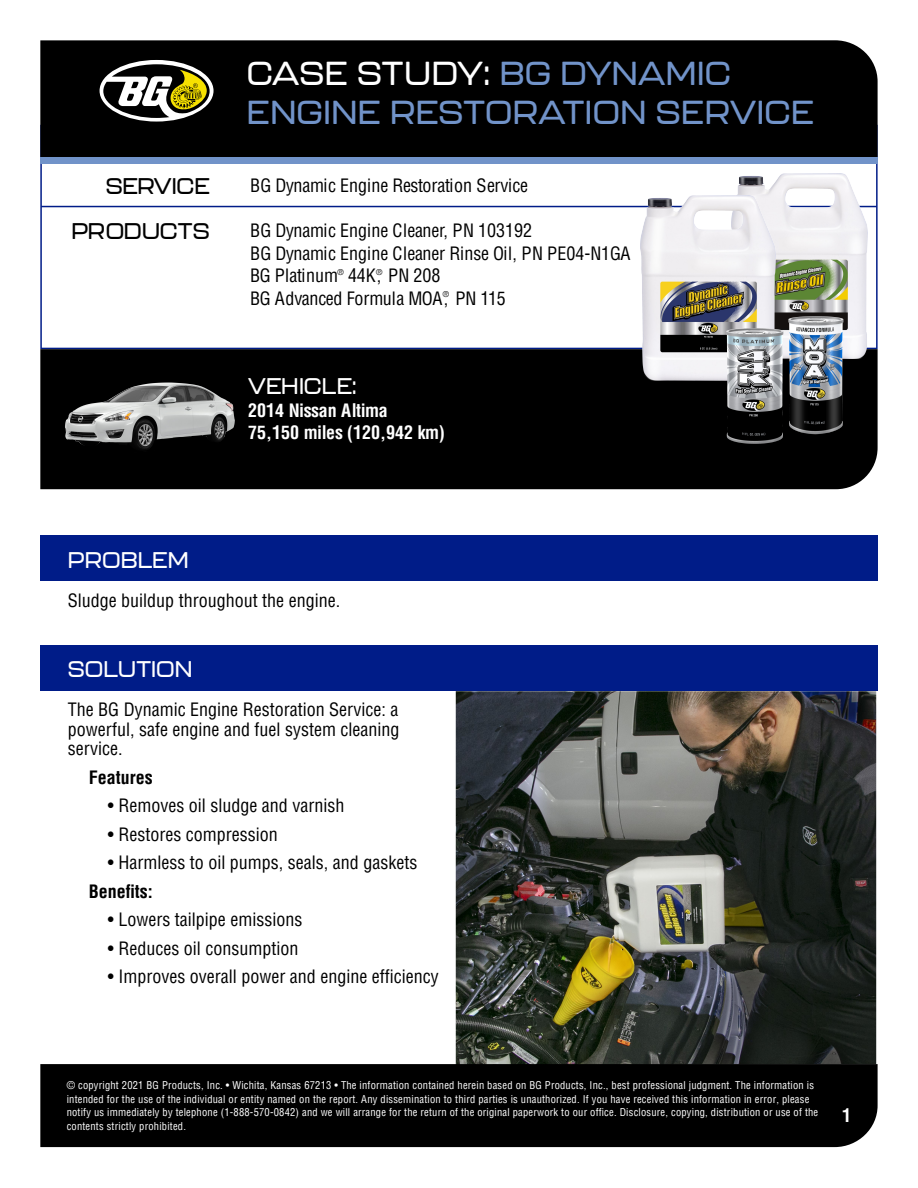
<style>
.page{position:relative;width:918px;height:1188px;background:#fff}
.page>*{position:absolute;margin:0;border:0;box-sizing:border-box;transform-origin:0 0}
.t1{font:500 33px/39px "Kallisto";letter-spacing:.015em;color:#7193c9}
.t2{font:500 22.5px "Kallisto";color:#fff}
.t3{font:500 22.5px/45px "Kallisto";letter-spacing:-.02em;color:#000;text-align:right}
.t4{font:condensed 18px/19.5px "Helvetica LT Pro";color:#000;text-align:justify}
.t5{font:700 condensed 18px/22.5px "Helvetica LT Pro";color:#fff}
.t6{font:condensed 18px "Helvetica LT Pro";letter-spacing:-.02em;color:#000}
.t7{font:700 condensed 18px "Helvetica LT Pro";color:#000}
.t8{font:condensed 10.5px/13.5px "Helvetica LT Pro";letter-spacing:.02em;color:#fff}
.t9{font:condensed 7.8px "Helvetica LT Pro";color:#000}
.s1{color:#fff}
</style>
<div class="page">
<img style="left:456px;top:691px;width:420px;height:373px">
<div style="left:40px;top:1064px;width:838px;height:83px;background:#000"></div>
<div style="left:40px;top:536px;width:838px;height:45px;background:#001c88"></div>
<div style="left:40px;top:645px;width:838px;height:46px;background:#001c88"></div>
<svg style="left:40px;top:164px;width:838px;height:185px"></svg>
<div style="left:40px;top:40px;width:838px;height:117px;background:#000"></div>
<svg style="left:100px;top:60px;width:114px;height:62px"></svg>
<svg style="left:103px;top:64px;width:107px;height:54px"></svg>
<hr style="left:41px;top:206px;width:836px;height:1px;background:#001c88">
<div style="left:40px;top:349px;width:838px;height:140px;background:#000"></div>
<div style="left:40px;top:157px;width:838px;height:7px;background:#7193c9"></div>
<img style="left:731px;top:174px;width:136px;height:184px">
<img style="left:786px;top:314px;width:59px;height:122px">
<img style="left:640px;top:196px;width:136px;height:184px">
<img style="left:725px;top:318px;width:60px;height:133px">
<img style="left:48px;top:347px;width:190px;height:142px">
<h2 class="t3" style="left:71px;top:163px;width:140px">SERVICE<br>PRODUCTS</h2>
<h1 class="t1" style="left:247px;top:53px;width:569px"><span class="s1">CASE STUDY:</span> BG DYNAMIC<br>ENGINE RESTORATION SERVICE</h1>
<h3 class="t4" style="left:250px;top:176px;width:279px">BG Dynamic Engine Restoration Service</h3>
<h3 class="t4" style="left:250px;top:219px;width:382px;line-height:22.5px;text-align:left">BG Dynamic Engine Cleaner, PN 103192<br>BG Dynamic Engine Cleaner Rinse Oil, PN PE04-N1GA<br>BG Platinum</h3>
<p class="t9" style="left:338px;top:267px;width:8px">®</p>
<h3 class="t4" style="left:348px;top:266px;width:94px">44K, PN 208</h3>
<p class="t9" style="left:376px;top:267px;width:8px">®</p>
<h3 class="t6" style="left:250px;top:287px;width:257px">BG Advanced Formula MOA, PN 115</h3>
<p class="t9" style="left:443px;top:289px;width:8px">®</p>
<h2 class="t2" style="left:248px;top:373px;width:110px">VEHICLE:</h2>
<h3 class="t5" style="left:248px;top:398px;width:198px">2014 Nissan Altima<br>75,150 miles (120,942 km)</h3>
<h2 class="t2" style="left:68px;top:546px;width:123px">PROBLEM</h2>
<h3 class="t4" style="left:68px;top:590px;width:274px">Sludge buildup throughout the engine.</h3>
<h2 class="t2" style="left:68px;top:656px;width:126px">SOLUTION</h2>
<h3 class="t4" style="left:68px;top:700px;width:333px">The BG Dynamic Engine Restoration Service: a powerful, safe engine and fuel system cleaning service.</h3>
<h3 class="t7" style="left:89px;top:765px;width:65px">Features</h3>
<h3 class="t4" style="left:108px;top:796px;width:238px">• Removes oil sludge and varnish</h3>
<h3 class="t4" style="left:108px;top:824px;width:171px">• Restores compression</h3>
<h3 class="t4" style="left:108px;top:853px;width:311px">• Harmless to oil pumps, seals, and gaskets</h3>
<h3 class="t7" style="left:89px;top:879px;width:66px">Benefits:</h3>
<h3 class="t4" style="left:108px;top:910px;width:196px">• Lowers tailpipe emissions</h3>
<h3 class="t4" style="left:108px;top:938px;width:192px">• Reduces oil consumption</h3>
<h3 class="t4" style="left:108px;top:967px;width:332px">• Improves overall power and engine efficiency</h3>
<p class="t8" style="left:67px;top:1079px;width:753px">© copyright 2021 BG Products, Inc. • Wichita, Kansas 67213 • The information contained herein based on BG Products, Inc., best professional judgment. The information is intended for the use of the individual or entity named on the report. Any dissemination to third parties is unauthorized. If you have received this information in error, please notify us immediately by telephone (1-888-570-0842) and we will arrange for the return of the original paperwork to our office. Disclosure, copying, distribution or use of the contents strictly prohibited.</p>
<h3 class="t5" style="left:842px;top:1104px;width:10px">1</h3>
</div>
